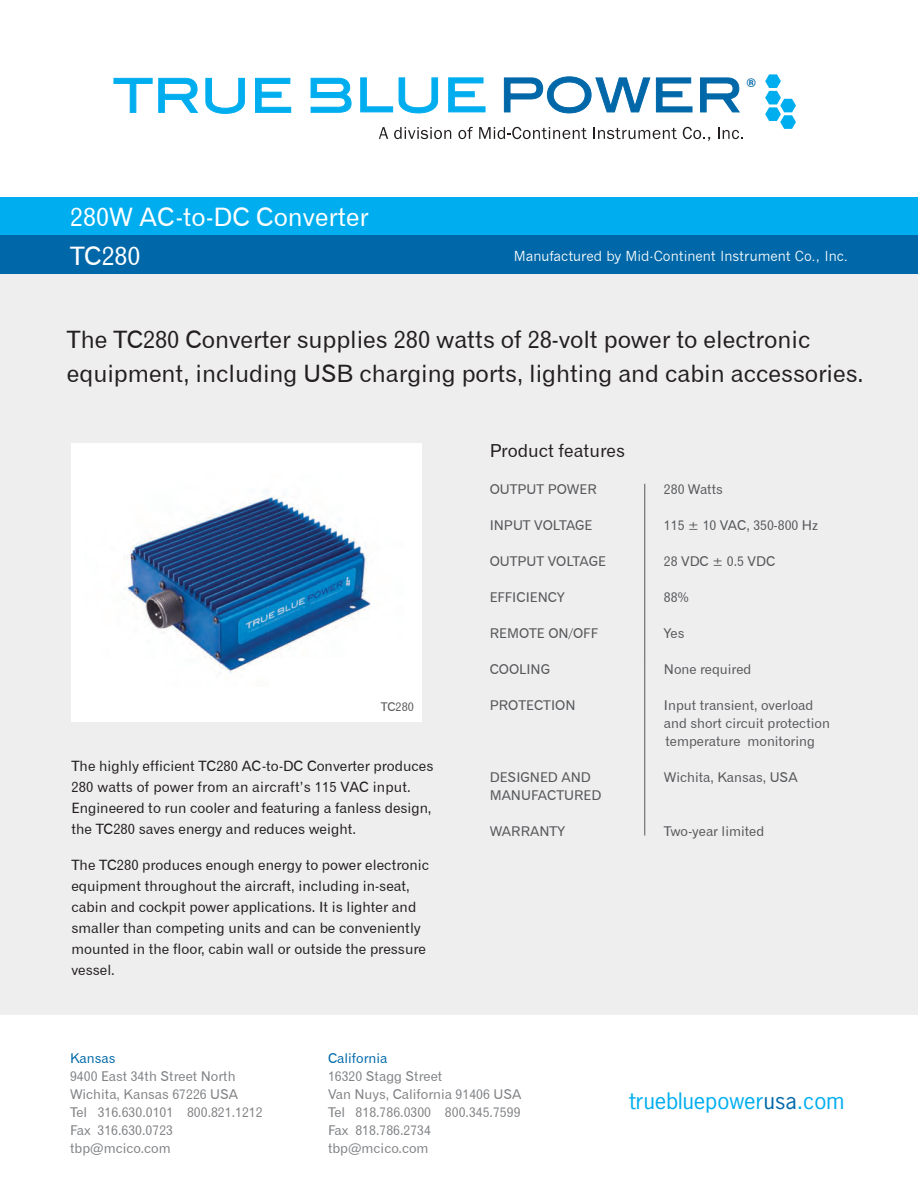
<style>
.page{position:relative;width:918px;height:1188px;background:#fff}
.page>*{position:absolute;margin:0;border:0;box-sizing:border-box;transform-origin:0 0}
.t1{font:25.5px/39px "Gothic 720 BT Roman B";color:#fff}
.t2{font:24px/34.5px "Gothic 720 BT Roman B";letter-spacing:-.005em;color:#231f20}
.t3{font:21.3px "News Gothic";color:#00aeef;scale:1.05 1}
.t4{font:18px "Gothic 720 BT Roman B";color:#231f20}
.t5{font:14.25px/21px "Gothic 720 BT Roman B";color:#231f20}
.t6{font:13.5px/18px "Gothic 720 BT Roman B";color:#57585a}
.t7{font:13.5px/18px "Gothic 720 BT Roman B";color:#808285}
.t8{font:13.5px "News Gothic";color:#fff}
.t9{font:13.5px "Gothic 720 BT Roman B";color:#0068a9}
.t10{font:12px "Gothic 720 BT Roman B";color:#57585a}
.t11{font:700 12px "Helvetica";color:#0068a9}
.s1{color:#0068a9}
</style>
<div class="page">
<div style="left:0;top:273px;width:918px;height:742px;background:#eeeeef"></div>
<div style="left:0;top:197px;width:918px;height:38px;background:#00aeef"></div>
<div style="left:0;top:235px;width:918px;height:38px;background:#0068a9"></div>
<hr style="left:644px;top:484px;width:1px;height:351px;background:#57585a">
<svg style="left:379px;top:127px;width:9px;height:12px"></svg>
<svg style="left:394px;top:127px;width:57px;height:12px"></svg>
<svg style="left:458px;top:127px;width:15px;height:12px"></svg>
<svg style="left:479px;top:127px;width:108px;height:12px"></svg>
<svg style="left:593px;top:127px;width:84px;height:12px"></svg>
<svg style="left:683px;top:127px;width:27px;height:14px"></svg>
<svg style="left:718px;top:127px;width:25px;height:12px"></svg>
<svg style="left:113px;top:78px;width:85px;height:35px"></svg>
<svg style="left:205px;top:78px;width:40px;height:36px"></svg>
<svg style="left:255px;top:78px;width:36px;height:35px"></svg>
<svg style="left:504px;top:76px;width:146px;height:38px"></svg>
<svg style="left:656px;top:77px;width:37px;height:36px"></svg>
<svg style="left:700px;top:77px;width:40px;height:36px"></svg>
<svg style="left:360px;top:77px;width:78px;height:37px"></svg>
<svg style="left:448px;top:77px;width:38px;height:35px"></svg>
<svg style="left:310px;top:78px;width:42px;height:35px"></svg>
<svg style="left:765px;top:74px;width:31px;height:55px"></svg>
<div style="left:71px;top:443px;width:351px;height:278px;background:#fff"></div>
<img style="left:124px;top:491px;width:247px;height:183px">
<h1 class="t1" style="left:70px;top:197px;width:300px">280W AC-to-DC Converter<br>TC280</h1>
<p class="t11" style="left:747px;top:73px;width:10px">®</p>
<p class="t8" style="left:514px;top:249px;width:336px">Manufactured by Mid-Continent Instrument Co., Inc.</p>
<h2 class="t2" style="left:67px;top:322px;width:798px">The TC280 Converter supplies 280 watts of 28-volt power to electronic equipment, including USB charging ports, lighting and cabin accessories.</h2>
<p class="t10" style="left:381px;top:699px;width:35px">TC280</p>
<p class="t5" style="left:71px;top:755px;width:363px">The highly efficient TC280 AC-to-DC Converter produces 280 watts of power from an aircraft’s 115 VAC input.<br>Engineered to run cooler and featuring a fanless design, the TC280 saves energy and reduces weight.</p>
<p class="t5" style="left:71px;top:854px;width:359px">The TC280 produces enough energy to power electronic equipment throughout the aircraft, including in-seat, cabin and cockpit power applications. It is lighter and smaller than competing units and can be conveniently mounted in the floor, cabin wall or outside the pressure vessel.</p>
<p class="t4" style="left:490px;top:440px;width:137px">Product features</p>
<p class="t6" style="left:490px;top:480px;width:109px">OUTPUT POWER</p>
<p class="t6" style="left:664px;top:480px;width:60px">280 Watts</p>
<p class="t6" style="left:490px;top:516px;width:104px">INPUT VOLTAGE</p>
<p class="t6" style="left:664px;top:516px;width:156px">115 ± 10 VAC, 350-800 Hz</p>
<p class="t6" style="left:490px;top:552px;width:118px">OUTPUT VOLTAGE</p>
<p class="t6" style="left:664px;top:552px;width:113px">28 VDC ± 0.5 VDC</p>
<p class="t6" style="left:490px;top:588px;width:77px">EFFICIENCY</p>
<p class="t6" style="left:664px;top:588px;width:26px">88%</p>
<p class="t6" style="left:490px;top:624px;width:110px">REMOTE ON/OFF</p>
<p class="t6" style="left:664px;top:624px;width:22px">Yes</p>
<p class="t6" style="left:490px;top:660px;width:62px">COOLING</p>
<p class="t6" style="left:664px;top:660px;width:89px">None required</p>
<p class="t6" style="left:490px;top:696px;width:87px">PROTECTION</p>
<p class="t6" style="left:664px;top:696px;width:168px">Input transient, overload and short circuit protection temperature monitoring</p>
<p class="t6" style="left:490px;top:768px;width:103px">DESIGNED AND</p>
<p class="t6" style="left:664px;top:768px;width:135px">Wichita, Kansas, USA</p>
<p class="t6" style="left:490px;top:786px;width:113px">MANUFACTURED</p>
<p class="t6" style="left:490px;top:822px;width:77px">WARRANTY</p>
<p class="t6" style="left:664px;top:822px;width:102px">Two-year limited</p>
<p class="t9" style="left:70px;top:1050px;width:47px">Kansas</p>
<p class="t7" style="left:70px;top:1067px;width:194px">9400 East 34th Street North<br>Wichita, Kansas 67226 USA<br>Tel 316.630.0101 800.821.1212<br>Fax 316.630.0723 tbp@mcico.com</p>
<p class="t9" style="left:328px;top:1050px;width:61px">California</p>
<p class="t7" style="left:328px;top:1067px;width:195px">16320 Stagg Street<br>Van Nuys, California 91406 USA<br>Tel 818.786.0300 800.345.7599<br>Fax 818.786.2734 tbp@mcico.com</p>
<h3 class="t3" style="left:629px;top:1088px;width:207px">truebluepower<span class="s1">usa</span>.com</h3>
</div>
